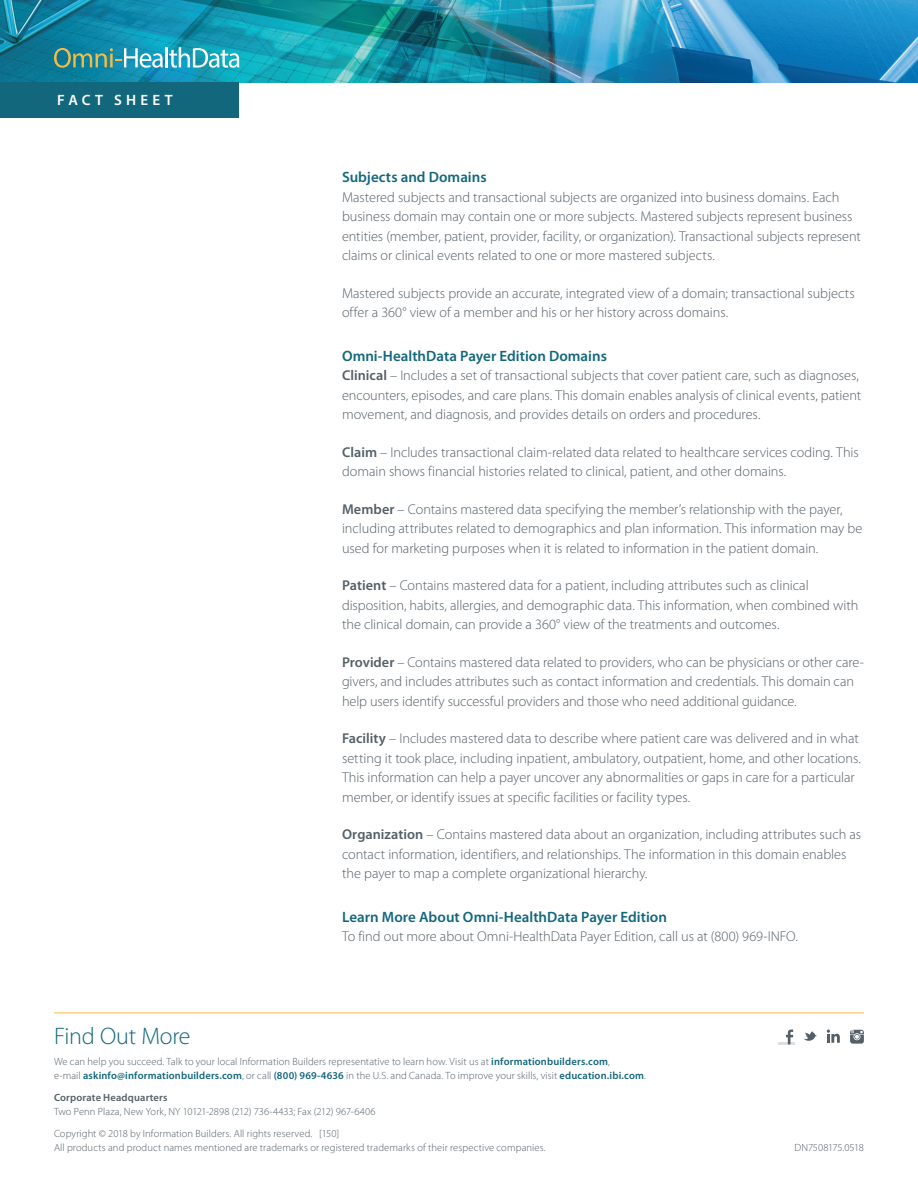
<style>
.page{position:relative;width:918px;height:1188px;background:#fff}
.page>*{position:absolute;margin:0;border:0;box-sizing:border-box;transform-origin:0 0}
.t1{font:300 24px "Myriad Pro";letter-spacing:-.01em;color:#13677d}
.t2{font:600 15px "Myriad Pro";color:#13677d}
.t3{font:600 15px "Myriad Pro";letter-spacing:.285em;color:#fff}
.t4{font:300 14.25px/19.5px "Myriad Pro";letter-spacing:-.005em;color:#545f67}
.t5{font:300 10.5px/13.5px "Myriad Pro";letter-spacing:.01em;color:#545f67}
.t6{font:600 10.5px "Myriad Pro";letter-spacing:.015em;color:#545f67}
.t7{font:300 10.5px "Myriad Pro";letter-spacing:-.02em;color:#545f67}
.s1{font-weight:600}
.s2{font-weight:600;color:#13677d}
</style>
<div class="page">
<hr style="left:54px;top:1012px;width:810px;height:1px;background:#f5bc45">
<svg style="left:777px;top:1027px;width:19px;height:19px"></svg>
<svg style="left:778px;top:1030px;width:17px;height:14px"></svg>
<svg style="left:803px;top:1031px;width:14px;height:10px"></svg>
<svg style="left:827px;top:1030px;width:13px;height:13px"></svg>
<svg style="left:850px;top:1030px;width:14px;height:14px"></svg>
<img style="left:0;top:0;width:918px;height:82px">
<div style="left:0;top:82px;width:238px;height:36px;background:#13677d"></div>
<svg style="left:54px;top:48px;width:109px;height:20px;background:#519fa3"></svg>
<hr style="left:165px;top:47px;width:3px;height:20px;background:#fff">
<svg style="left:169px;top:47px;width:70px;height:21px"></svg>
<p class="t3" style="left:57px;top:92px;width:117px">FACT SHEET</p>
<p class="t2" style="left:342px;top:169px;width:146px">Subjects and Domains</p>
<p class="t4" style="left:342px;top:187px;width:521px">Mastered subjects and transactional subjects are organized into business domains. Each business domain may contain one or more subjects. Mastered subjects represent business entities (member, patient, provider, facility, or organization). Transactional subjects represent claims or clinical events related to one or more mastered subjects.</p>
<p class="t4" style="left:342px;top:283px;width:514px">Mastered subjects provide an accurate, integrated view of a domain; transactional subjects offer a 360° view of a member and his or her history across domains.</p>
<p class="t2" style="left:342px;top:347px;width:266px">Omni-HealthData Payer Edition Domains</p>
<p class="t4" style="left:342px;top:366px;width:521px"><span class="s1">Clinical</span> – Includes a set of transactional subjects that cover patient care, such as diagnoses, encounters, episodes, and care plans. This domain enables analysis of clinical events, patient movement, and diagnosis, and provides details on orders and procedures.</p>
<p class="t4" style="left:342px;top:442px;width:518px"><span class="s1">Claim</span> – Includes transactional claim-related data related to healthcare services coding. This domain shows financial histories related to clinical, patient, and other domains.</p>
<p class="t4" style="left:342px;top:499px;width:522px"><span class="s1">Member</span> – Contains mastered data specifying the member’s relationship with the payer, including attributes related to demographics and plan information. This information may be used for marketing purposes when it is related to information in the patient domain.</p>
<p class="t4" style="left:342px;top:576px;width:518px"><span class="s1">Patient</span> – Contains mastered data for a patient, including attributes such as clinical disposition, habits, allergies, and demographic data. This information, when combined with the clinical domain, can provide a 360° view of the treatments and outcomes.</p>
<p class="t4" style="left:342px;top:652px;width:523px"><span class="s1">Provider</span> – Contains mastered data related to providers, who can be physicians or other care&shy;givers, and includes attributes such as contact information and credentials. This domain can help users identify successful providers and those who need additional guidance.</p>
<p class="t4" style="left:342px;top:729px;width:521px"><span class="s1">Facility</span> – Includes mastered data to describe where patient care was delivered and in what setting it took place, including inpatient, ambulatory, outpatient, home, and other locations.<br>This information can help a payer uncover any abnormalities or gaps in care for a particular member, or identify issues at specific facilities or facility types.</p>
<p class="t4" style="left:342px;top:825px;width:521px"><span class="s1">Organization</span> – Contains mastered data about an organization, including attributes such as contact information, identifiers, and relationships. The information in this domain enables the payer to map a complete organizational hierarchy.</p>
<p class="t2" style="left:342px;top:908px;width:326px">Learn More About Omni-HealthData Payer Edition</p>
<p class="t4" style="left:342px;top:927px;width:458px">To find out more about Omni-HealthData Payer Edition, call us at (800) 969-INFO.</p>
<h1 class="t1" style="left:54px;top:1023px;width:138px">Find Out More</h1>
<p class="t5" style="left:54px;top:1055px;width:593px">We can help you succeed. Talk to your local Information Builders representative to learn how. Visit us at <span class="s2">informationbuilders.com</span>,<br>e-mail <span class="s2">askinfo@informationbuilders.com</span>, or call <span class="s2">(800) 969-4636</span> in the U.S. and Canada. To improve your skills, visit <span class="s2">education.ibi.com</span>.</p>
<p class="t6" style="left:54px;top:1092px;width:115px">Corporate Headquarters</p>
<p class="t5" style="left:54px;top:1100px;width:323px;line-height:22.5px">Two Penn Plaza, New York, NY 10121-2898 (212) 736-4433; Fax (212) 967-6406<br>Copyright © 2018 by Information Builders. All rights reserved. [150]</p>
<p class="t5" style="left:54px;top:1140px;width:493px">All products and product names mentioned are trademarks or registered trademarks of their respective companies.</p>
<p class="t7" style="left:795px;top:1141px;width:71px">DN7508175.0518</p>
</div>
